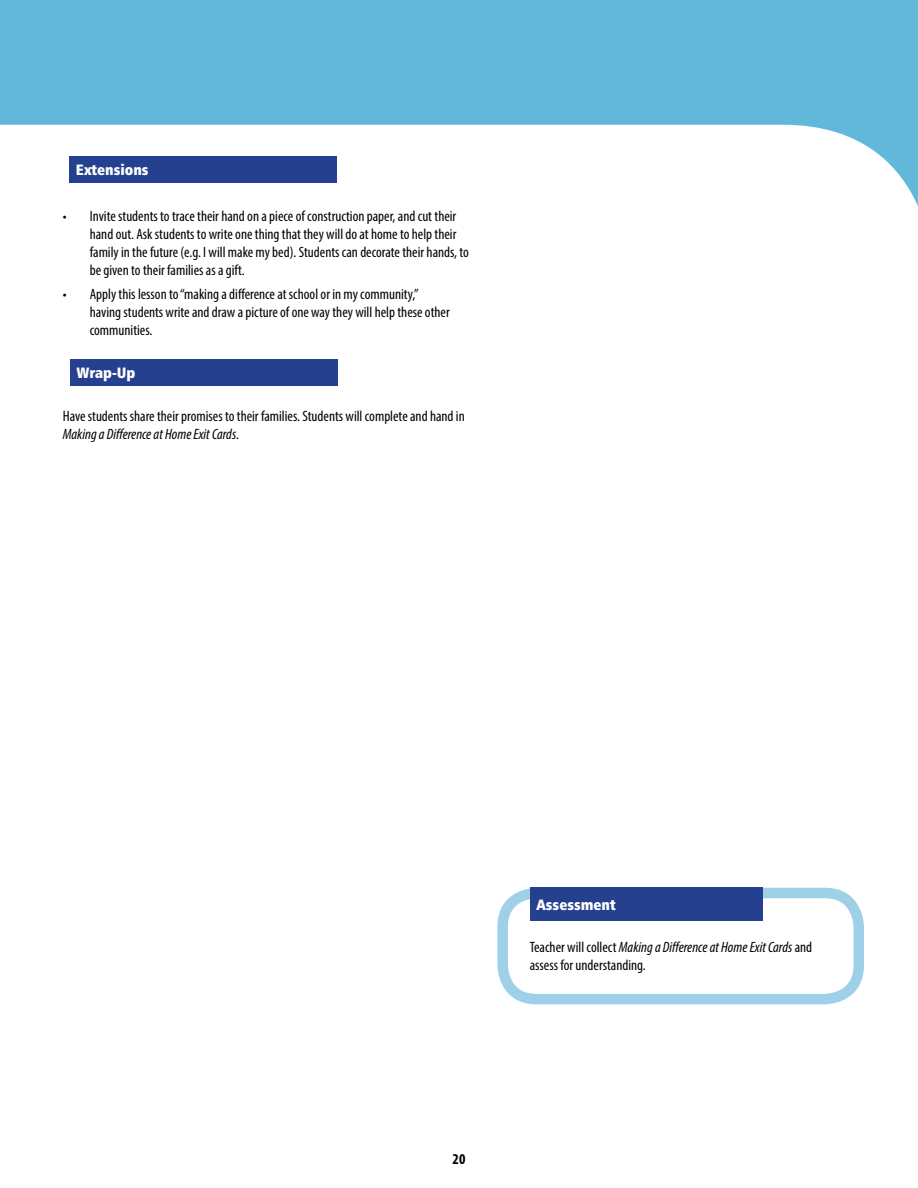
<style>
.page{position:relative;width:918px;height:1188px;background:#fff}
.page>*{position:absolute;margin:0;border:0;box-sizing:border-box;transform-origin:0 0}
.t1{font:condensed 15px/18px "Myriad Pro";color:#000}
.t2{font:15px "Humanist 777 BT Extra Black Cond B";color:#fff}
.t3{font:700 condensed 15px "Myriad Pro";color:#000}
.s1{font-style:italic}
</style>
<div class="page">
<svg style="left:0;top:0;width:918px;height:206px;fill:#61b8da"></svg>
<div style="left:497px;top:888px;width:367px;height:116px;border:10px solid #9ed0e8;border-radius:34px"></div>
<div style="left:530px;top:888px;width:233px;height:33px;background:#25408f"></div>
<div style="left:70px;top:359px;width:268px;height:27px;background:#25408f"></div>
<div style="left:69px;top:156px;width:268px;height:27px;background:#25408f"></div>
<p class="t2" style="left:76px;top:160px;width:74px">Extensions</p>
<p class="t1" style="left:90px;top:207px;width:381px;text-indent:-27px">• Invite students to trace their hand on a piece of construction paper, and cut their hand out. Ask students to write one thing that they will do at home to help their family in the future (e.g. I will make my bed). Students can decorate their hands, to be given to their families as a gift.</p>
<p class="t1" style="left:90px;top:285px;width:361px;text-indent:-27px">• Apply this lesson to “making a difference at school or in my community,” having students write and draw a picture of one way they will help these other communities.</p>
<p class="t2" style="left:77px;top:364px;width:60px">Wrap-Up</p>
<p class="t1" style="left:63px;top:407px;width:404px">Have students share their promises to their families. Students will complete and hand in<br><span class="s1">Making a Difference at Home Exit Cards</span>.</p>
<p class="t2" style="left:537px;top:895px;width:81px">Assessment</p>
<p class="t1" style="left:530px;top:938px;width:284px">Teacher will collect <span class="s1">Making a Difference at Home Exit Cards</span> and assess for understanding.</p>
<p class="t3" style="left:453px;top:1150px;width:14px">20</p>
</div>
